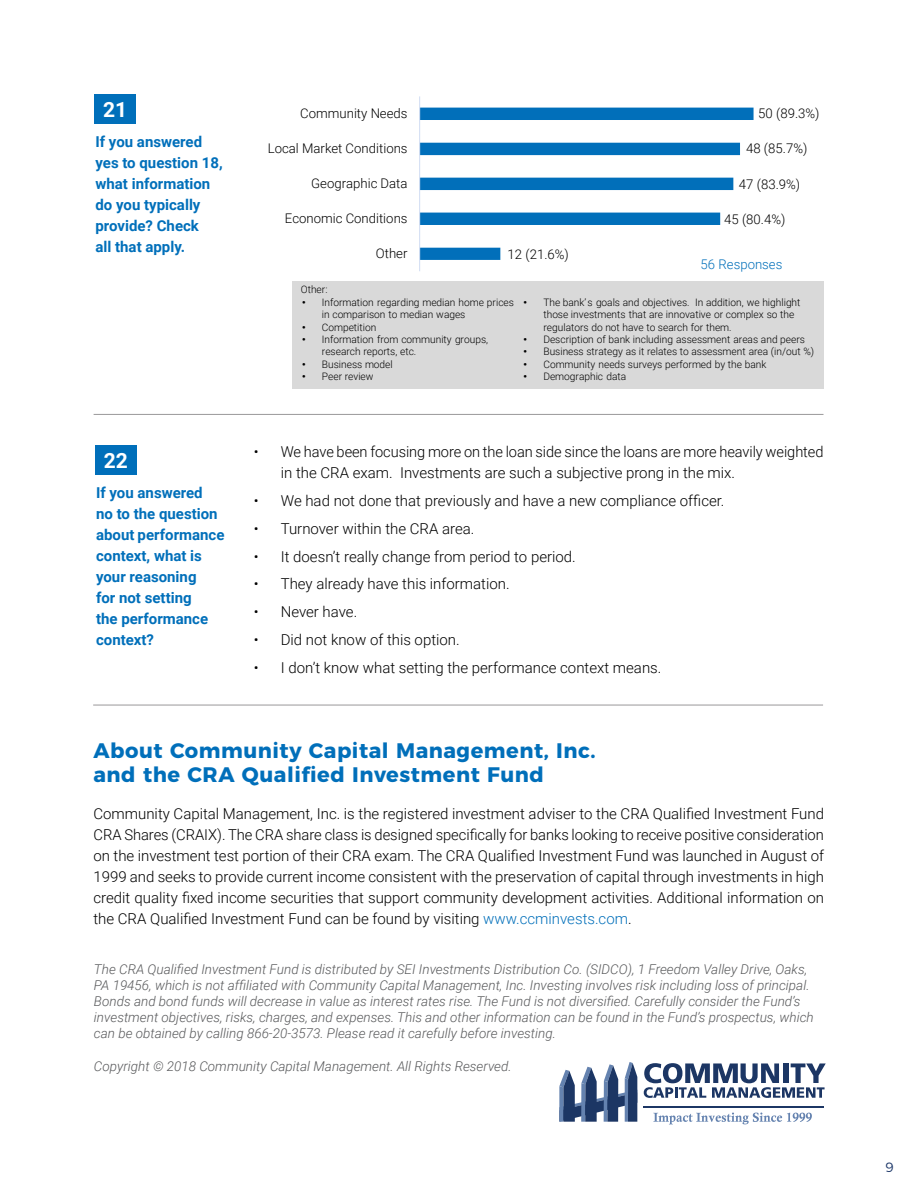
<style>
.page{position:relative;width:918px;height:1188px;background:#fff}
.page>*{position:absolute;margin:0;border:0;box-sizing:border-box;transform-origin:0 0}
.t1{font:700 21px/24px "Montserrat";letter-spacing:.025em;color:#006fba}
.t2{font:700 21px "Roboto";color:#fff}
.t3{font:300 15px/21px "Roboto";color:#000;text-align:justify}
.t4{font:700 15px/21px "Roboto";color:#006fba}
.t5{font:italic 300 13.5px/16.2px "Roboto";color:#58595b}
.t6{font:300 13.5px "Montserrat";color:#1b3668}
.t7{font:300 13.35px "Roboto";color:#000}
.t8{font:300 13.35px "Roboto";letter-spacing:.005em;color:#016fba}
.t9{font:300 10.35px/12.5px "Roboto";color:#000}
.s1{font-family:"Arial";font-weight:400}
.s2{color:#006fba}
</style>
<div class="page">
<div style="left:292px;top:281px;width:531px;height:108px;background:#d9d9d9"></div>
<svg style="left:420px;top:108px;width:334px;height:152px"></svg>
<hr style="left:419px;top:96px;width:1px;height:175px;background:#d2def3">
<div style="left:94px;top:94px;width:42px;height:30px;background:#006fba"></div>
<div style="left:95px;top:445px;width:41px;height:30px;background:#006fba"></div>
<svg style="left:559px;top:1062px;width:78px;height:60px"></svg>
<svg style="left:644px;top:1063px;width:182px;height:35px"></svg>
<svg style="left:653px;top:1113px;width:159px;height:11px"></svg>
<hr style="left:643px;top:1106px;width:181px;height:2px;background:#1c3664">
<hr style="left:94px;top:414px;width:730px;height:1px;background:#999899">
<hr style="left:93px;top:705px;width:730px;height:1px;background:#999899">
<h1 class="t2" style="left:103px;top:95px;width:26px">21</h1>
<p class="t4" style="left:95px;top:131px;width:129px">If you answered yes to question 18, what information do you typically provide? Check<br>all that apply.</p>
<h1 class="t2" style="left:104px;top:446px;width:26px">22</h1>
<p class="t4" style="left:96px;top:482px;width:130px">If you answered<br>no to the question about performance context, what is your reasoning<br>for not setting<br>the performance context?</p>
<p class="t7" style="left:758px;top:104px;width:63px">50 (89.3%)</p>
<p class="t7" style="left:746px;top:139px;width:63px">48 (85.7%)</p>
<p class="t7" style="left:739px;top:175px;width:63px">47 (83.9%)</p>
<p class="t7" style="left:724px;top:210px;width:63px">45 (80.4%)</p>
<p class="t7" style="left:300px;top:104px;width:109px">Community Needs</p>
<p class="t7" style="left:268px;top:139px;width:141px">Local Market Conditions</p>
<p class="t7" style="left:311px;top:174px;width:98px">Geographic Data</p>
<p class="t7" style="left:285px;top:209px;width:124px">Economic Conditions</p>
<p class="t7" style="left:376px;top:244px;width:33px">Other</p>
<p class="t7" style="left:508px;top:245px;width:63px">12 (21.6%)</p>
<p class="t9" style="left:322px;top:295px;width:194px;text-indent:-20px"><span class="s1">•</span> Information regarding median home prices in comparison to median wages</p>
<p class="t9" style="left:302px;top:320px;width:76px"><span class="s1">•</span> Competition</p>
<p class="t9" style="left:322px;top:333px;width:168px;text-indent:-20px"><span class="s1">•</span> Information from community groups, research reports, etc.</p>
<p class="t9" style="left:302px;top:357px;width:92px"><span class="s1">•</span> Business model</p>
<p class="t9" style="left:302px;top:370px;width:73px"><span class="s1">•</span> Peer review</p>
<p class="t8" style="left:701px;top:255px;width:83px">56 Responses</p>
<p class="t9" style="left:301px;top:283px;width:28px">Other:</p>
<p class="t9" style="left:543px;top:295px;width:259px;text-indent:-20px"><span class="s1">•</span> The bank’s goals and objectives. In addition, we highlight those investments that are innovative or complex so the regulators do not have to search for them.</p>
<p class="t9" style="left:524px;top:333px;width:283px"><span class="s1">•</span> Description of bank including assessment areas and peers</p>
<p class="t9" style="left:524px;top:345px;width:292px"><span class="s1">•</span> Business strategy as it relates to assessment area (in/out %)</p>
<p class="t9" style="left:524px;top:358px;width:244px"><span class="s1">•</span> Community needs surveys performed by the bank</p>
<p class="t9" style="left:524px;top:370px;width:104px"><span class="s1">•</span> Demographic data</p>
<p class="t3" style="left:281px;top:441px;width:544px;text-indent:-27px">• We have been focusing more on the loan side since the loans are more heavily weighted in the CRA exam. Investments are such a subjective prong in the mix.</p>
<p class="t3" style="left:254px;top:490px;width:472px">• We had not done that previously and have a new compliance officer.</p>
<p class="t3" style="left:254px;top:517px;width:222px">• Turnover within the CRA area.</p>
<p class="t3" style="left:254px;top:545px;width:324px">• It doesn’t really change from period to period.</p>
<p class="t3" style="left:254px;top:573px;width:257px">• They already have this information.</p>
<p class="t3" style="left:254px;top:601px;width:105px">• Never have.</p>
<p class="t3" style="left:254px;top:628px;width:207px">• Did not know of this option.</p>
<p class="t3" style="left:254px;top:656px;width:409px">• I don’t know what setting the performance context means.</p>
<h1 class="t1" style="left:93px;top:736px;width:504px">About Community Capital Management, Inc. and the CRA Qualified Investment Fund</h1>
<p class="t3" style="left:93px;top:803px;width:732px">Community Capital Management, Inc. is the registered investment adviser to the CRA Qualified Investment Fund CRA Shares (CRAIX). The CRA share class is designed specifically for banks looking to receive positive consideration on the investment test portion of their CRA exam. The CRA Qualified Investment Fund was launched in August of 1999 and seeks to provide current income consistent with the preservation of capital through investments in high credit quality fixed income securities that support community development activities. Additional information on the CRA Qualified Investment Fund can be found by visiting <span class="s2">www.ccminvests.com</span>.</p>
<p class="t5" style="left:94px;top:960px;width:721px">The CRA Qualified Investment Fund is distributed by SEI Investments Distribution Co. (SIDCO), 1 Freedom Valley Drive, Oaks, PA 19456, which is not affiliated with Community Capital Management, Inc. Investing involves risk including loss of principal.<br>Bonds and bond funds will decrease in value as interest rates rise. The Fund is not diversified. Carefully consider the Fund’s investment objectives, risks, charges, and expenses. This and other information can be found in the Fund’s prospectus, which can be obtained by calling 866-20-3573. Please read it carefully before investing.</p>
<p class="t5" style="left:94px;top:1057px;width:419px">Copyright © 2018 Community Capital Management. All Rights Reserved.</p>
<p class="t6" style="left:885px;top:1157px;width:10px">9</p>
</div>
